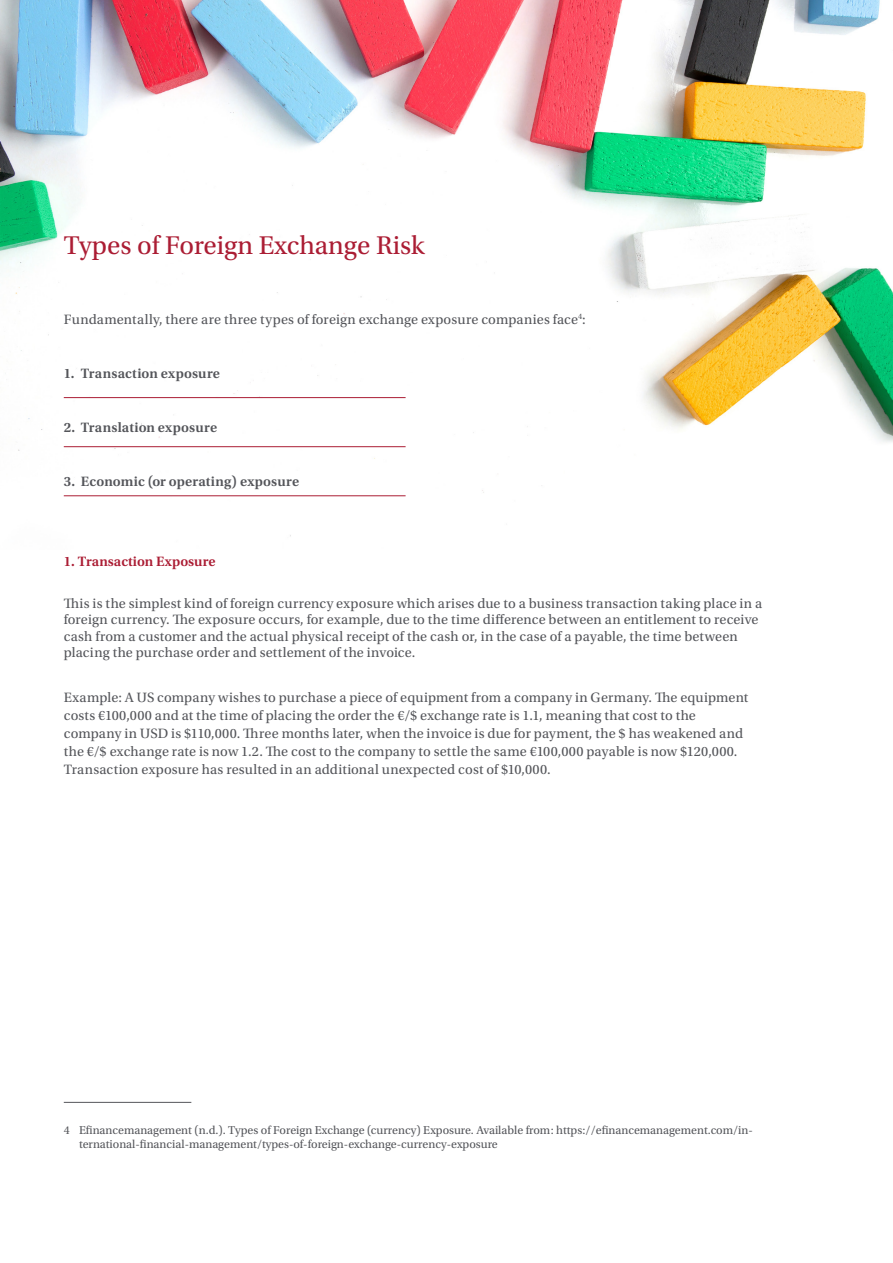
<style>
.page{position:relative;width:893px;height:1263px;background:#fff}
.page>*{position:absolute;margin:0;border:0;box-sizing:border-box;transform-origin:0 0}
.Title_Main_Level_01{font:27px "Utopia Std";color:#ab1d34}
.Body_text_Utopia{font:14.25px/18px "Utopia Std";letter-spacing:.01em;color:#54555a}
.Sub_Heading_Level_03{font:14.25px/16.5px "Utopia Std";letter-spacing:.01em;color:#54555a}
.t1{font:600 14.25px "Utopia Std";letter-spacing:.01em;color:#54555a}
.Sub_Heading_Level_03-2{font:600 14.25px "Utopia Std";color:#ab1d34}
.FOOTNOTE{font:12px/14.4px "Utopia Std";color:#54555a}
</style>
<div class="page">
<img style="left:0;top:0;width:893px;height:537px">
<hr style="left:64px;top:1102px;width:127px;height:1px;background:#54555a">
<hr style="left:64px;top:397px;width:342px;height:1px;background:#ab1d34">
<hr style="left:64px;top:446px;width:342px;height:1px;background:#ab1d34">
<hr style="left:64px;top:495px;width:342px;height:1px;background:#ab1d34">
<p class="Title_Main_Level_01" style="left:64px;top:230px;width:362px">Types of Foreign Exchange Risk</p>
<p class="Body_text_Utopia" style="left:64px;top:311px;width:524px">Fundamentally, there are three types of foreign exchange exposure companies face<sup>4</sup>:</p>
<p class="t1" style="left:64px;top:365px;width:158px">1. Transaction exposure</p>
<p class="t1" style="left:64px;top:419px;width:155px">2. Translation exposure</p>
<p class="t1" style="left:64px;top:473px;width:237px">3. Economic (or operating) exposure</p>
<p class="Sub_Heading_Level_03-2" style="left:64px;top:553px;width:153px">1. Transaction Exposure</p>
<p class="Sub_Heading_Level_03" style="left:64px;top:595px;width:700px">This is the simplest kind of foreign currency exposure which arises due to a business transaction taking place in a foreign currency. The exposure occurs, for example, due to the time difference between an entitlement to receive cash from a customer and the actual physical receipt of the cash or, in the case of a payable, the time between placing the purchase order and settlement of the invoice.</p>
<p class="Body_text_Utopia" style="left:64px;top:689px;width:686px">Example: A US company wishes to purchase a piece of equipment from a company in Germany. The equipment costs €100,000 and at the time of placing the order the €/$ exchange rate is 1.1, meaning that cost to the company in USD is $110,000. Three months later, when the invoice is due for payment, the $ has weakened and the €/$ exchange rate is now 1.2. The cost to the company to settle the same €100,000 payable is now $120,000.<br>Transaction exposure has resulted in an additional unexpected cost of $10,000.</p>
<p class="FOOTNOTE" style="left:79px;top:1123px;width:675px;text-indent:-15px">4 Efinancemanagement (n.d.). Types of Foreign Exchange (currency) Exposure. Available from: https://efinancemanagement.com/in&shy;ternational-financial-management/types-of-foreign-exchange-currency-exposure</p>
</div>
